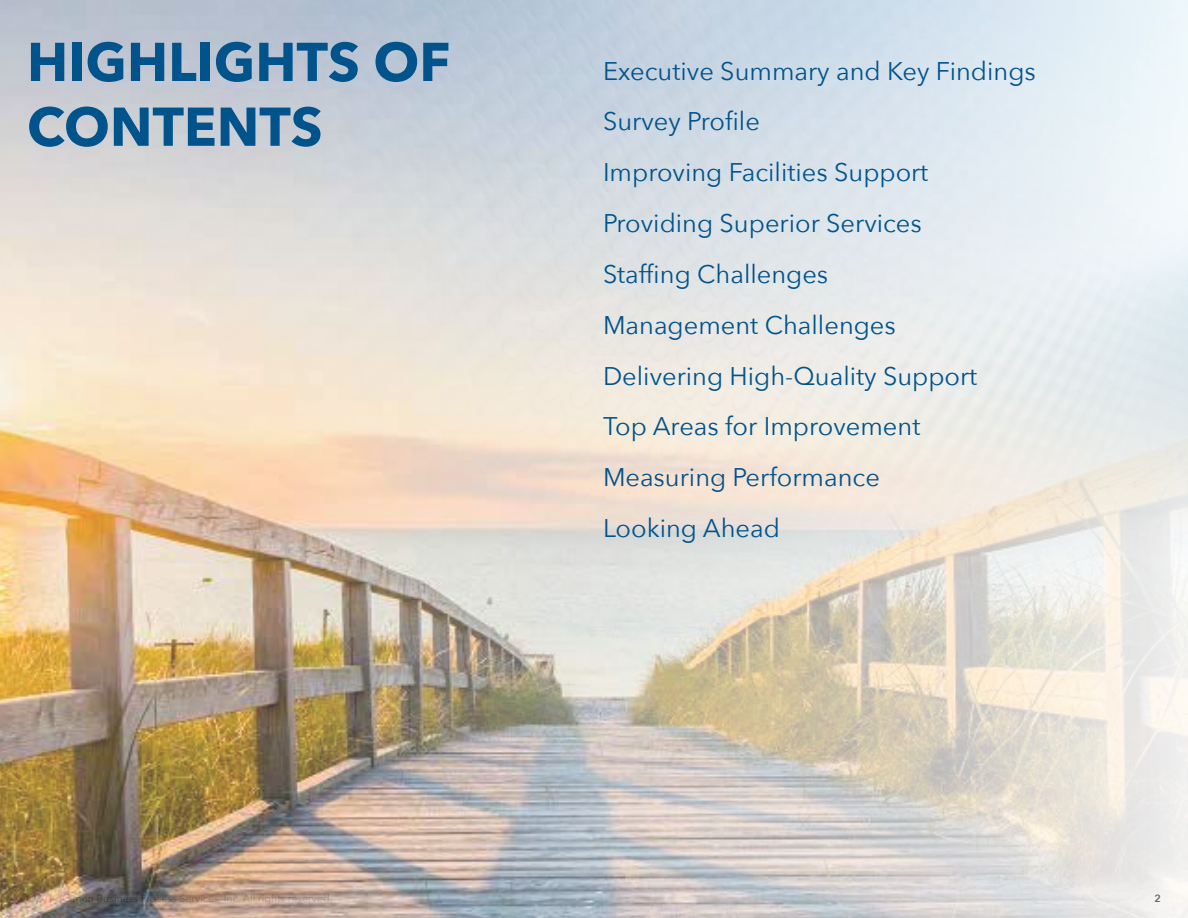
<style>
.page{position:relative;width:1188px;height:918px;background:#fff}
.page>*{position:absolute;margin:0;border:0;box-sizing:border-box;transform-origin:0 0}
.t1{font:700 54px/64.8px "Avenir Next";color:#00538b}
.t2{font:25.5px/50.8px "Avenir Next";color:#00538b}
.t3{font:600 10.5px "Avenir Next";color:#636466}
</style>
<div class="page">
<img style="left:0;top:0;width:1188px;height:918px">
<h1 class="t1" style="left:27px;top:29px;width:425px">HIGHLIGHTS OF<br>CONTENTS</h1>
<p class="t2" style="left:603px;top:44px;width:434px">Executive Summary and Key Findings<br>Survey Profile<br>Improving Facilities Support<br>Providing Superior Services<br>Staffing Challenges<br>Management Challenges<br>Delivering High-Quality Support<br>Top Areas for Improvement<br>Measuring Performance<br>Looking Ahead</p>
<p class="t3" style="left:1155px;top:889px;width:8px">2</p>
</div>
